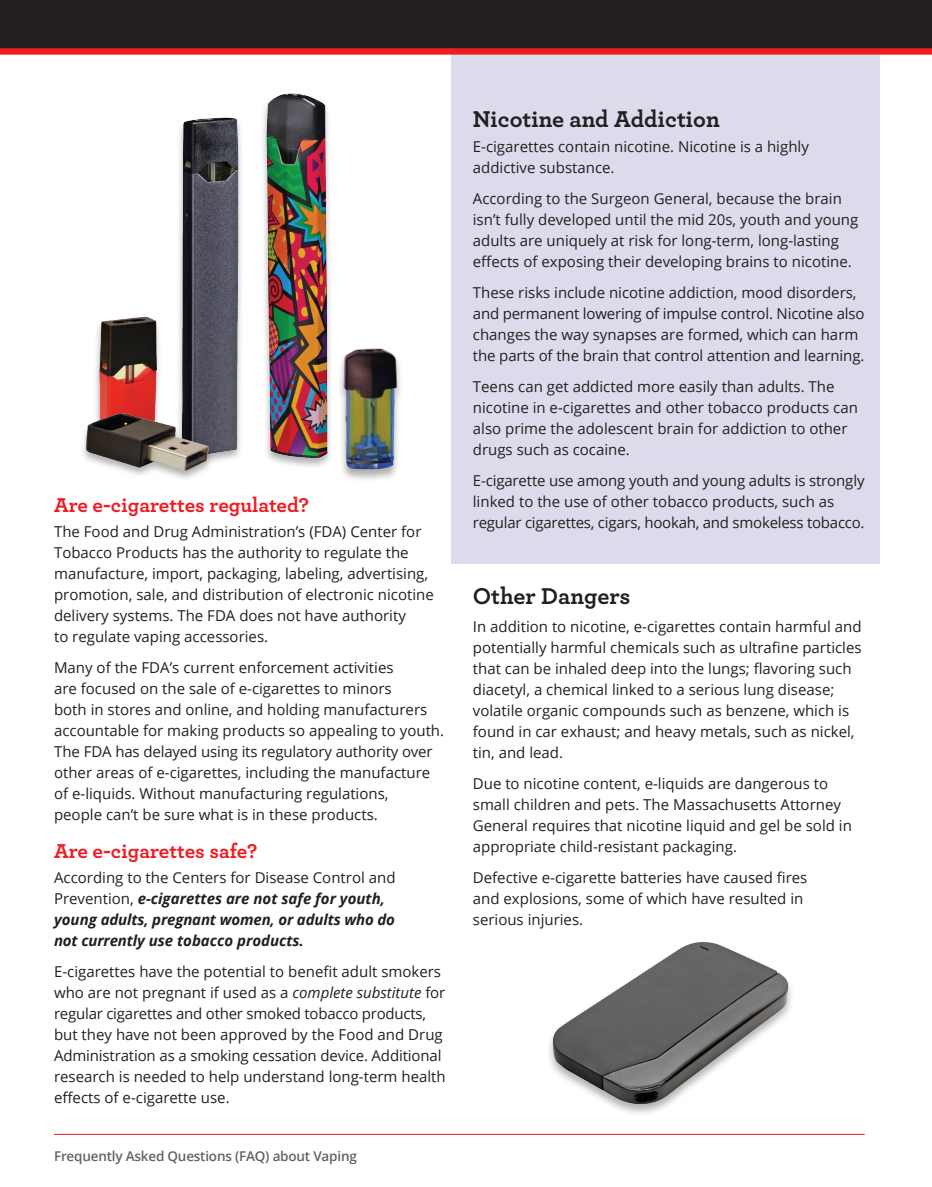
<style>
.page{position:relative;width:932px;height:1187px;background:#fff}
.page>*{position:absolute;margin:0;border:0;box-sizing:border-box;transform-origin:0 0}
.t1{font:700 24px "Archer";color:#231f20}
.t2{font:700 21px "Archer";color:#ee1d23}
.t3{font:15px/21px "Open Sans";color:#231f20}
.t4{font:italic 700 15px/21px "Open Sans";color:#231f20}
.t5{font:600 13.5px "Open Sans";letter-spacing:-.015em;color:#636366}
.s1{font-weight:400;font-style:normal}
.s2{font-style:italic}
</style>
<div class="page">
<div style="left:451px;top:48px;width:428px;height:516px;background:#dbdbeb"></div>
<img style="left:340px;top:348px;width:60px;height:132px">
<img style="left:95px;top:316px;width:64px;height:81px">
<img style="left:263px;top:93px;width:67px;height:374px">
<img style="left:178px;top:117px;width:63px;height:280px">
<img style="left:83px;top:397px;width:158px;height:82px">
<div style="left:0;top:0;width:931px;height:52px;background:#231f20"></div>
<div style="left:0;top:48px;width:931px;height:7px;background:#ee1d23"></div>
<hr style="left:54px;top:1134px;width:810px;height:1px;background:#ee1d23">
<img style="left:549px;top:942px;width:242px;height:171px">
<h2 class="t2" style="left:54px;top:488px;width:256px">Are e-cigarettes regulated?</h2>
<p class="t3" style="left:54px;top:520px;width:381px">The Food and Drug Administration’s (FDA) Center for Tobacco Products has the authority to regulate the manufacture, import, packaging, labeling, advertising, promotion, sale, and distribution of electronic nicotine delivery systems. The FDA does not have authority<br>to regulate vaping accessories.</p>
<p class="t3" style="left:54px;top:656px;width:391px">Many of the FDA’s current enforcement activities<br>are focused on the sale of e-cigarettes to minors<br>both in stores and online, and holding manufacturers accountable for making products so appealing to youth.<br>The FDA has delayed using its regulatory authority over other areas of e-cigarettes, including the manufacture of e-liquids. Without manufacturing regulations,<br>people can’t be sure what is in these products.</p>
<h2 class="t2" style="left:54px;top:834px;width:205px">Are e-cigarettes safe?</h2>
<p class="t4" style="left:54px;top:866px;width:343px"><span class="s1">According to the Centers for Disease Control and Prevention,</span> e-cigarettes are not safe for youth, young adults, pregnant women, or adults who do not currently use tobacco products.</p>
<p class="t3" style="left:54px;top:960px;width:393px">E-cigarettes have the potential to benefit adult smokers who are not pregnant if used as a <span class="s2">complete substitute</span> for regular cigarettes and other smoked tobacco products, but they have not been approved by the Food and Drug Administration as a smoking cessation device. Additional research is needed to help understand long-term health effects of e-cigarette use.</p>
<p class="t5" style="left:54px;top:1147px;width:304px">Frequently Asked Questions (FAQ) about Vaping</p>
<h1 class="t1" style="left:472px;top:100px;width:248px">Nicotine and Addiction</h1>
<p class="t3" style="left:472px;top:135px;width:337px">E-cigarettes contain nicotine. Nicotine is a highly addictive substance.</p>
<p class="t3" style="left:472px;top:187px;width:387px">According to the Surgeon General, because the brain isn’t fully developed until the mid 20s, youth and young adults are uniquely at risk for long-term, long-lasting effects of exposing their developing brains to nicotine.</p>
<p class="t3" style="left:472px;top:281px;width:393px">These risks include nicotine addiction, mood disorders, and permanent lowering of impulse control. Nicotine also changes the way synapses are formed, which can harm the parts of the brain that control attention and learning.</p>
<p class="t3" style="left:472px;top:375px;width:386px">Teens can get addicted more easily than adults. The nicotine in e-cigarettes and other tobacco products can also prime the adolescent brain for addiction to other drugs such as cocaine.</p>
<p class="t3" style="left:472px;top:469px;width:393px">E-cigarette use among youth and young adults is strongly linked to the use of other tobacco products, such as regular cigarettes, cigars, hookah, and smokeless tobacco.</p>
<h1 class="t1" style="left:472px;top:577px;width:159px">Other Dangers</h1>
<p class="t3" style="left:472px;top:616px;width:390px">In addition to nicotine, e-cigarettes contain harmful and potentially harmful chemicals such as ultrafine particles that can be inhaled deep into the lungs; flavoring such diacetyl, a chemical linked to a serious lung disease; volatile organic compounds such as benzene, which is found in car exhaust; and heavy metals, such as nickel, tin, and lead.</p>
<p class="t3" style="left:472px;top:773px;width:380px">Due to nicotine content, e-liquids are dangerous to small children and pets. The Massachusetts Attorney General requires that nicotine liquid and gel be sold in appropriate child-resistant packaging.</p>
<p class="t3" style="left:472px;top:867px;width:336px">Defective e-cigarette batteries have caused fires and explosions, some of which have resulted in serious injuries.</p>
</div>
